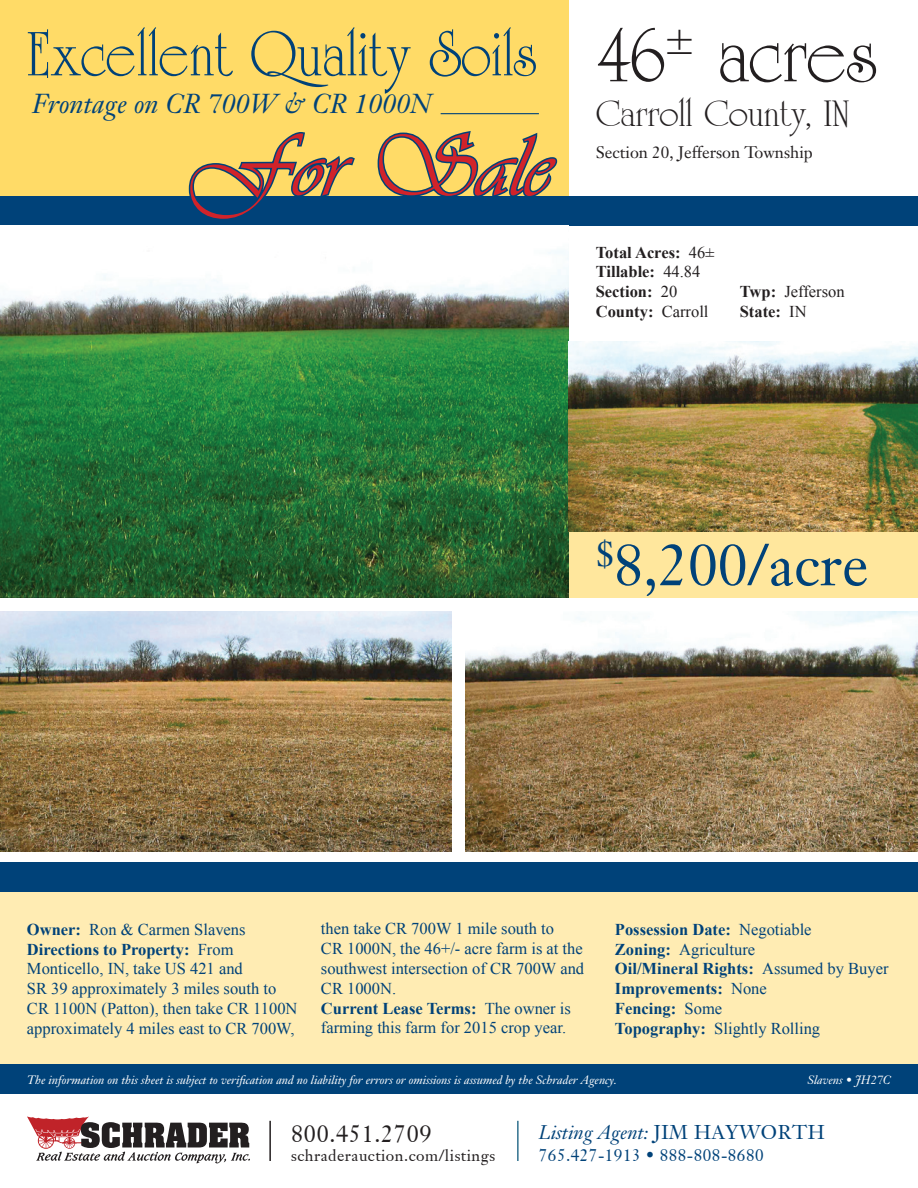
<style>
.page{position:relative;width:918px;height:1188px;background:#fff}
.page>*{position:absolute;margin:0;border:0;box-sizing:border-box;transform-origin:0 0}
.t1{font:90px "Vivaldi DCL";color:#d1232a}
.t2{font:66.75px "Academia S Si";color:#004279;scale:.94 1}
.t3{font:58.5px "Janson Text";color:#004279}
.t4{font:39.75px "Academia S Si";color:#231f20}
.t5{font:italic 27px "Janson Text";color:#004279}
.t6{font:23.25px "Janson S Si";letter-spacing:.03em;color:#231f20}
.t7{font:italic 19.5px "Janson Text";color:#004279}
.t8{font:16.5px/19.8px "Times New Roman";color:#004279}
.t9{font:700 16.5px/19.8px "Times New Roman";color:#004279}
.t10{font:700 16.5px/19.8px "Times New Roman";color:#231f20}
.t11{font:16.5px "Janson Text";color:#231f20}
.t12{font:16.5px "Janson S Si";letter-spacing:.03em;color:#004279}
.t13{font:16.5px "Times New Roman";color:#231f20}
.t14{font:15.75px "Janson S Si";letter-spacing:.03em;color:#231f20}
.t15{font:italic 12px "Janson Text";color:#fff}
.s1{font-size:82.5px;color:#231f20}
.s2{font-weight:400}
.s3{font-weight:700}
.s4{font-family:"Janson S Si";font-style:normal}
</style>
<div class="page">
<div style="left:569px;top:532px;width:348px;height:65px;background:#ffe79d"></div>
<div style="left:0;top:0;width:569px;height:204px;background:#ffdb67"></div>
<div style="left:0;top:862px;width:918px;height:232px;background:#ffecb3"></div>
<svg style="left:27px;top:1116px;width:223px;height:47px"></svg>
<div style="left:0;top:197px;width:918px;height:29px;background:#004279"></div>
<div style="left:0;top:862px;width:918px;height:29px;background:#004279"></div>
<div style="left:0;top:1065px;width:918px;height:29px;background:#004279"></div>
<img style="left:0;top:250px;width:569px;height:347px">
<img style="left:0;top:611px;width:452px;height:240px">
<img style="left:465px;top:611px;width:452px;height:240px">
<img style="left:569px;top:341px;width:348px;height:191px">
<hr style="left:269px;top:1121px;width:2px;height:40px;background:#231f20">
<hr style="left:517px;top:1121px;width:2px;height:40px;background:#30718e">
<svg style="left:187px;top:132px;width:170px;height:65px"></svg>
<svg style="left:376px;top:131px;width:183px;height:66px"></svg>
<hr style="left:441px;top:113px;width:98px;height:1px;background:#004279">
<h2 class="t2" style="left:27px;top:15px;width:905px">Excellent Quality Soils <span class="s1">46</span><sup>±</sup> <span class="s1">acres</span></h2>
<h3 class="t4" style="left:596px;top:90px;width:255px">Carroll County, IN</h3>
<p class="t11" style="left:596px;top:142px;width:219px">Section 20, Jefferson Township</p>
<h3 class="t5" style="left:32px;top:87px;width:401px">Frontage on CR 700W &amp; CR 1000N</h3>
<h1 class="t1" style="left:190px;top:118px;width:362px">For Sale</h1>
<p class="t10" style="left:596px;top:242px;width:120px">Total Acres: <span class="s2">46±<br></span>Tillable: <span class="s2">44.84<br></span>Section: <span class="s2">20</span></p>
<p class="t13" style="left:740px;top:281px;width:106px"><span class="s3">Twp:</span> Jefferson</p>
<p class="t10" style="left:596px;top:301px;width:114px">County: <span class="s2">Carroll</span></p>
<p class="t10" style="left:740px;top:301px;width:68px">State: <span class="s2">IN</span></p>
<h3 class="t3" style="left:596px;top:528px;width:274px"><sup>$</sup>8,200/acre</h3>
<p class="t8" style="left:27px;top:919px;width:272px"><span class="s3">Owner:</span> Ron &amp; Carmen Slavens<br><span class="s3">Directions to Property:</span> From<br>Monticello, IN, take US 421 and<br>SR 39 approximately 3 miles south to<br>CR 1100N (Patton), then take CR 1100N approximately 4 miles east to CR 700W,</p>
<p class="t8" style="left:321px;top:919px;width:265px">then take CR 700W 1 mile south to<br>CR 1000N, the 46+/- acre farm is at the southwest intersection of CR 700W and<br>CR 1000N.<br><span class="s3">Current Lease Terms:</span> The owner is farming this farm for 2015 crop year.</p>
<p class="t9" style="left:615px;top:919px;width:275px">Possession Date: <span class="s2">Negotiable<br></span>Zoning: <span class="s2">Agriculture<br></span>Oil/Mineral Rights: <span class="s2">Assumed by Buyer<br></span>Improvements: <span class="s2">None<br></span>Fencing: <span class="s2">Some<br></span>Topography: <span class="s2">Slightly Rolling</span></p>
<p class="t15" style="left:27px;top:1072px;width:591px">The information on this sheet is subject to verification and no liability for errors or omissions is assumed by the Schrader Agency.</p>
<p class="t15" style="left:807px;top:1072px;width:85px">Slavens • JH27C</p>
<h3 class="t6" style="left:291px;top:1118px;width:142px">800.451.2709</h3>
<p class="t14" style="left:291px;top:1145px;width:206px">schraderauction.com/listings</p>
<p class="t7" style="left:539px;top:1120px;width:281px">Listing Agent: <span class="s4">Jim Hayworth</span></p>
<p class="t12" style="left:539px;top:1145px;width:226px">765.427-1913 • 888-808-8680</p>
</div>
